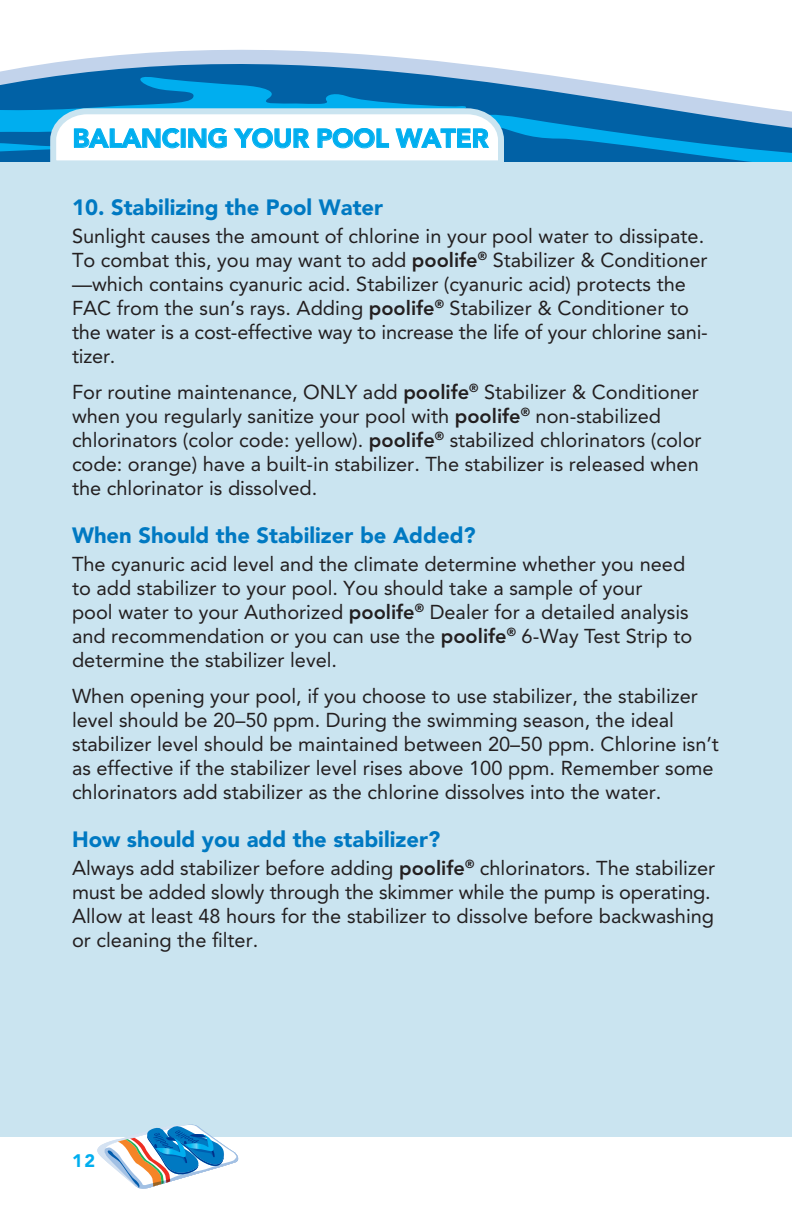
<style>
.page{position:relative;width:792px;height:1224px;background:#fff}
.page>*{position:absolute;margin:0;border:0;box-sizing:border-box;transform-origin:0 0}
.t1{font:900 26px "Avenir";letter-spacing:-.01em;color:#00aeef}
.t2{font:900 22px "Avenir";color:#0079c2}
.t3{font:20px/24px "Avenir";color:#231f20}
.t4{font:900 18px "Avenir";color:#00aeef}
.s1{font-weight:800}
</style>
<div class="page">
<svg style="left:0;top:49px;width:540px;height:25px;fill:#c2d3eb"></svg>
<div style="left:0;top:162px;width:792px;height:975px;background:#cae4f0"></div>
<svg style="left:97px;top:1124px;width:142px;height:65px"></svg>
<svg style="left:0;top:74px;width:792px;height:88px"></svg>
<h1 class="t1" style="left:73px;top:123px;width:417px">BALANCING YOUR POOL WATER</h1>
<p class="t2" style="left:72px;top:194px;width:313px">10. Stabilizing the Pool Water</p>
<p class="t3" style="left:72px;top:224px;width:637px">Sunlight causes the amount of chlorine in your pool water to dissipate.<br>To combat this, you may want to add <span class="s1">poolife</span><sup>®</sup> Stabilizer &amp; Conditioner —which contains cyanuric acid. Stabilizer (cyanuric acid) protects the FAC from the sun’s rays. Adding <span class="s1">poolife</span><sup>®</sup> Stabilizer &amp; Conditioner to the water is a cost-effective way to increase the life of your chlorine sani&shy;tizer.</p>
<p class="t3" style="left:72px;top:380px;width:631px">For routine maintenance, ONLY add <span class="s1">poolife</span><sup>®</sup> Stabilizer &amp; Conditioner when you regularly sanitize your pool with <span class="s1">poolife</span><sup>®</sup> non-stabilized chlorinators (color code: yellow). <span class="s1">poolife</span><sup>®</sup> stabilized chlorinators (color code: orange) have a built-in stabilizer. The stabilizer is released when the chlorinator is dissolved.</p>
<p class="t2" style="left:72px;top:522px;width:405px">When Should the Stabilizer be Added?</p>
<p class="t3" style="left:72px;top:552px;width:622px">The cyanuric acid level and the climate determine whether you need to add stabilizer to your pool. You should take a sample of your<br>pool water to your Authorized <span class="s1">poolife</span><sup>®</sup> Dealer for a detailed analysis and recommendation or you can use the <span class="s1">poolife</span><sup>®</sup> 6-Way Test Strip to determine the stabilizer level.</p>
<p class="t3" style="left:72px;top:684px;width:648px">When opening your pool, if you choose to use stabilizer, the stabilizer level should be 20–50 ppm. During the swimming season, the ideal stabilizer level should be maintained between 20–50 ppm. Chlorine isn’t as effective if the stabilizer level rises above 100 ppm. Remember some chlorinators add stabilizer as the chlorine dissolves into the water.</p>
<p class="t2" style="left:72px;top:826px;width:370px">How should you add the stabilizer?</p>
<p class="t3" style="left:72px;top:856px;width:645px">Always add stabilizer before adding <span class="s1">poolife</span><sup>®</sup> chlorinators. The stabilizer must be added slowly through the skimmer while the pump is operating.<br>Allow at least 48 hours for the stabilizer to dissolve before backwashing or cleaning the filter.</p>
<p class="t4" style="left:72px;top:1149px;width:25px">12</p>
</div>
